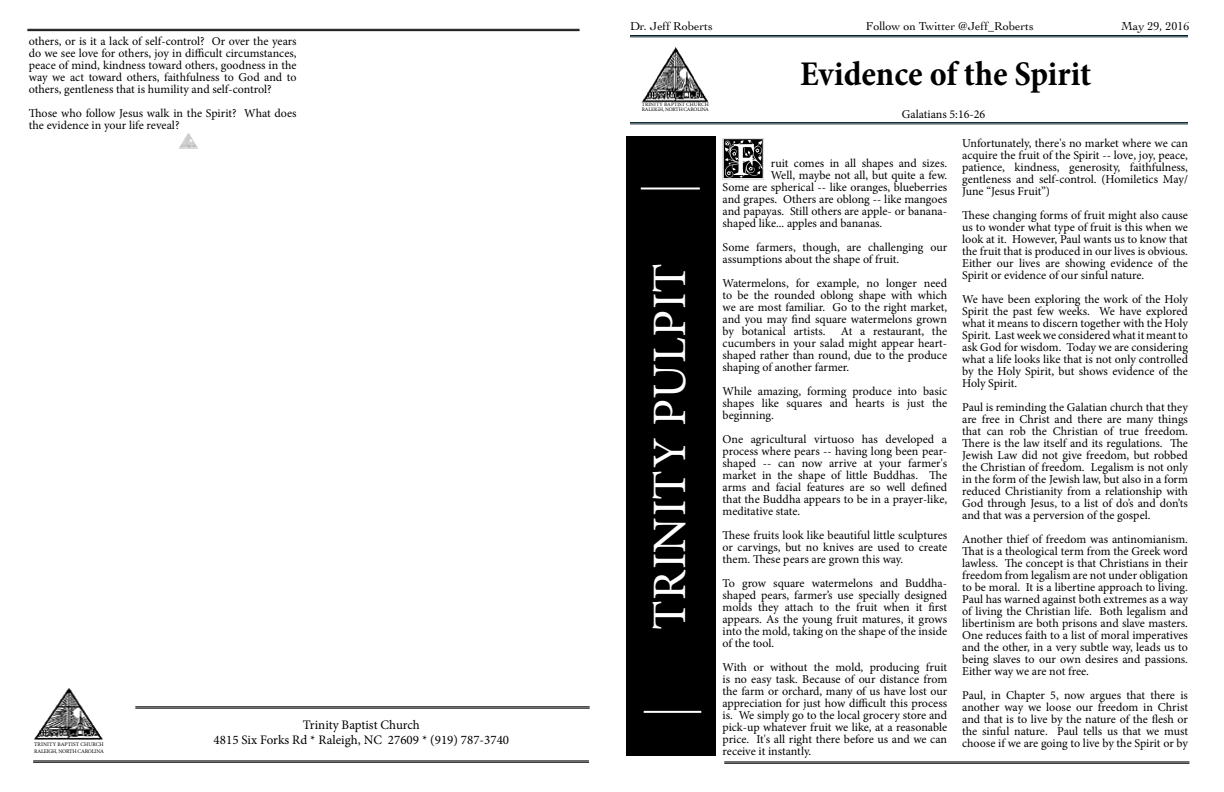
<style>
.page{position:relative;width:1224px;height:792px;background:#fff}
.page>*{position:absolute;margin:0;border:0;box-sizing:border-box;transform-origin:0 0}
.t1{font:57.6px "Anabel";color:#000}
.t2{font:48px "Minion Pro";letter-spacing:.05em;color:#fff}
.t3{font:700 condensed 35px "Minion Pro";color:#000}
.t4{font:13px "Minion Pro";color:#000}
.t5{font:12px/12px "Minion Pro";letter-spacing:-.005em;color:#000;text-align:justify}
.t6{font:12px "Cochin";color:#000}
.t7{font:5.5px "Minion Pro";letter-spacing:.005em;color:#000}
.t8{font:5.3px "Minion Pro";letter-spacing:.005em;color:#000}
</style>
<div class="page">
<hr style="left:630px;top:35px;width:558px;height:1px;background:#062329">
<hr style="left:630px;top:37px;width:558px;height:1px;background:#062329">
<hr style="left:630px;top:122px;width:558px;height:1px;background:#062229">
<hr style="left:630px;top:123px;width:558px;height:1px;background:#062229">
<div style="left:626px;top:137px;width:89px;height:619px;background:#000"></div>
<hr style="left:641px;top:188px;width:59px;height:2px;background:#fff">
<hr style="left:644px;top:711px;width:57px;height:2px;background:#fff">
<hr style="left:33px;top:761px;width:556px;height:1px;background:#000">
<hr style="left:33px;top:762px;width:556px;height:1px;background:#000">
<hr style="left:135px;top:706px;width:455px;height:1px;background:#000">
<hr style="left:135px;top:708px;width:455px;height:1px;background:#000">
<img style="left:34px;top:688px;width:69px;height:52px">
<img style="left:642px;top:47px;width:67px;height:56px">
<hr style="left:27px;top:29px;width:553px;height:1px;background:#000">
<hr style="left:27px;top:30px;width:553px;height:1px;background:#000">
<hr style="left:724px;top:762px;width:465px;height:1px;background:#000">
<hr style="left:724px;top:763px;width:465px;height:1px;background:#000">
<img style="left:179px;top:133px;width:19px;height:16px">
<p class="t5" style="left:29px;top:35px;width:269px">others, or is it a lack of self-control? Or over the years do we see love for others, joy in difficult circumstances, peace of mind, kindness toward others, goodness in the way we act toward others, faithfulness to God and to others, gentleness that is humility and self-control?</p>
<p class="t5" style="left:29px;top:107px;width:269px">Those who follow Jesus walk in the Spirit? What does the evidence in your life reveal?</p>
<p class="t4" style="left:303px;top:716px;width:118px">Trinity Baptist Church</p>
<p class="t7" style="left:34px;top:741px;width:28px">Trinity baptist</p>
<p class="t7" style="left:80px;top:741px;width:5px">chu</p>
<p class="t7" style="left:92px;top:741px;width:9px">rch</p>
<p class="t4" style="left:214px;top:731px;width:297px">4815 Six Forks Rd * Raleigh, NC 27609 * (919) 787-3740</p>
<p class="t7" style="left:34px;top:748px;width:5px">Raleigh</p>
<p class="t7" style="left:56px;top:748px;width:48px">, north carolina</p>
<p class="t6" style="left:630px;top:18px;width:84px">Dr. Jeff Roberts</p>
<p class="t6" style="left:866px;top:18px;width:169px">Follow on Twitter @Jeff_Roberts</p>
<p class="t8" style="left:642px;top:101px;width:27px">Trinity baptist</p>
<p class="t8" style="left:686px;top:101px;width:5px">chu</p>
<p class="t8" style="left:698px;top:101px;width:8px">rch</p>
<p class="t8" style="left:642px;top:106px;width:5px">Raleigh</p>
<p class="t8" style="left:663px;top:106px;width:46px">, north carolina</p>
<h3 class="t3" style="left:800px;top:49px;width:293px">Evidence of the Spirit</h3>
<p class="t5" style="left:902px;top:108px;width:85px">Galatians 5:16-26</p>
<p class="t6" style="left:1121px;top:18px;width:70px">May 29, 2016</p>
<h2 class="t2" style="left:638px;top:630px;width:365px;rotate:-90deg">trinity pulpit</h2>
<h1 class="t1" style="left:721px;top:126px;width:45px">F</h1>
<p class="t5" style="left:771px;top:157px;width:178px">ruit comes in all shapes and sizes.</p>
<p class="t5" style="left:771px;top:169px;width:178px">Well, maybe not all, but quite a few.</p>
<p class="t5" style="left:723px;top:181px;width:226px">Some are spherical -- like oranges, blueberries</p>
<p class="t5" style="left:723px;top:193px;width:226px">and grapes. Others are oblong -- like mangoes</p>
<p class="t5" style="left:723px;top:205px;width:226px">and papayas. Still others are apple- or banana-</p>
<p class="t5" style="left:723px;top:217px;width:161px">shaped like... apples and bananas.</p>
<p class="t5" style="left:723px;top:241px;width:226px">Some farmers, though, are challenging our assumptions about the shape of fruit.</p>
<p class="t5" style="left:723px;top:277px;width:226px">Watermelons, for example, no longer need to be the rounded oblong shape with which we are most familiar. Go to the right market, and you may find square watermelons grown by botanical artists.</p>
<p class="t5" style="left:723px;top:325px;width:226px;text-indent:118px">At a restaurant, the cucumbers in your salad might appear heart&shy;shaped rather than round, due to the produce shaping of another farmer.</p>
<p class="t5" style="left:723px;top:385px;width:226px">While amazing, forming produce into basic shapes like squares and hearts is just the beginning.</p>
<p class="t5" style="left:723px;top:433px;width:226px">One agricultural virtuoso has developed a process where pears -- having long been pear&shy;shaped -- can now arrive at your farmer's market in the shape of little Buddhas. The arms and facial features are so well defined that the Buddha appears to be in a prayer-like, meditative state.</p>
<p class="t5" style="left:723px;top:529px;width:226px">These fruits look like beautiful little sculptures or carvings, but no knives are used to create them. These pears are grown this way.</p>
<p class="t5" style="left:723px;top:577px;width:226px">To grow square watermelons and Buddha&shy;shaped pears, farmer’s use specially designed molds they attach to the fruit when it first appears. As the young fruit matures, it grows into the mold, taking on the shape of the inside of the tool.</p>
<p class="t5" style="left:723px;top:661px;width:226px">With or without the mold, producing fruit is no easy task. Because of our distance from the farm or orchard, many of us have lost our appreciation for just how difficult this process is. We simply go to the local grocery store and pick-up whatever fruit we like, at a reasonable price. It's all right there before us and we can receive it instantly.</p>
<p class="t5" style="left:962px;top:137px;width:227px">Unfortunately, there's no market where we can acquire the fruit of the Spirit -- love, joy, peace, patience, kindness, generosity, faithfulness, gentleness and self-control. (Homiletics May/ June “Jesus Fruit”)</p>
<p class="t5" style="left:962px;top:209px;width:227px">These changing forms of fruit might also cause us to wonder what type of fruit is this when we look at it. However, Paul wants us to know that the fruit that is produced in our lives is obvious.<br>Either our lives are showing evidence of the Spirit or evidence of our sinful nature.</p>
<p class="t5" style="left:962px;top:293px;width:228px">We have been exploring the work of the Holy Spirit the past few weeks. We have explored what it means to discern together with the Holy Spirit. Last week we considered what it meant to ask God for wisdom. Today we are considering what a life looks like that is not only controlled by the Holy Spirit, but shows evidence of the Holy Spirit.</p>
<p class="t5" style="left:962px;top:401px;width:228px">Paul is reminding the Galatian church that they are free in Christ and there are many things that can rob the Christian of true freedom.<br>There is the law itself and its regulations. The Jewish Law did not give freedom, but robbed the Christian of freedom. Legalism is not only in the form of the Jewish law, but also in a form reduced Christianity from a relationship with God through Jesus, to a list of do’s and don’ts and that was a perversion of the gospel.</p>
<p class="t5" style="left:962px;top:533px;width:228px">Another thief of freedom was antinomianism.<br>That is a theological term from the Greek word lawless. The concept is that Christians in their freedom from legalism are not under obligation to be moral. It is a libertine approach to living.<br>Paul has warned against both extremes as a way of living the Christian life. Both legalism and libertinism are both prisons and slave masters.<br>One reduces faith to a list of moral imperatives and the other, in a very subtle way, leads us to being slaves to our own desires and passions.<br>Either way we are not free.</p>
<p class="t5" style="left:962px;top:689px;width:227px">Paul, in Chapter 5, now argues that there is another way we loose our freedom in Christ and that is to live by the nature of the flesh or the sinful nature. Paul tells us that we must choose if we are going to live by the Spirit or by</p>
</div>
